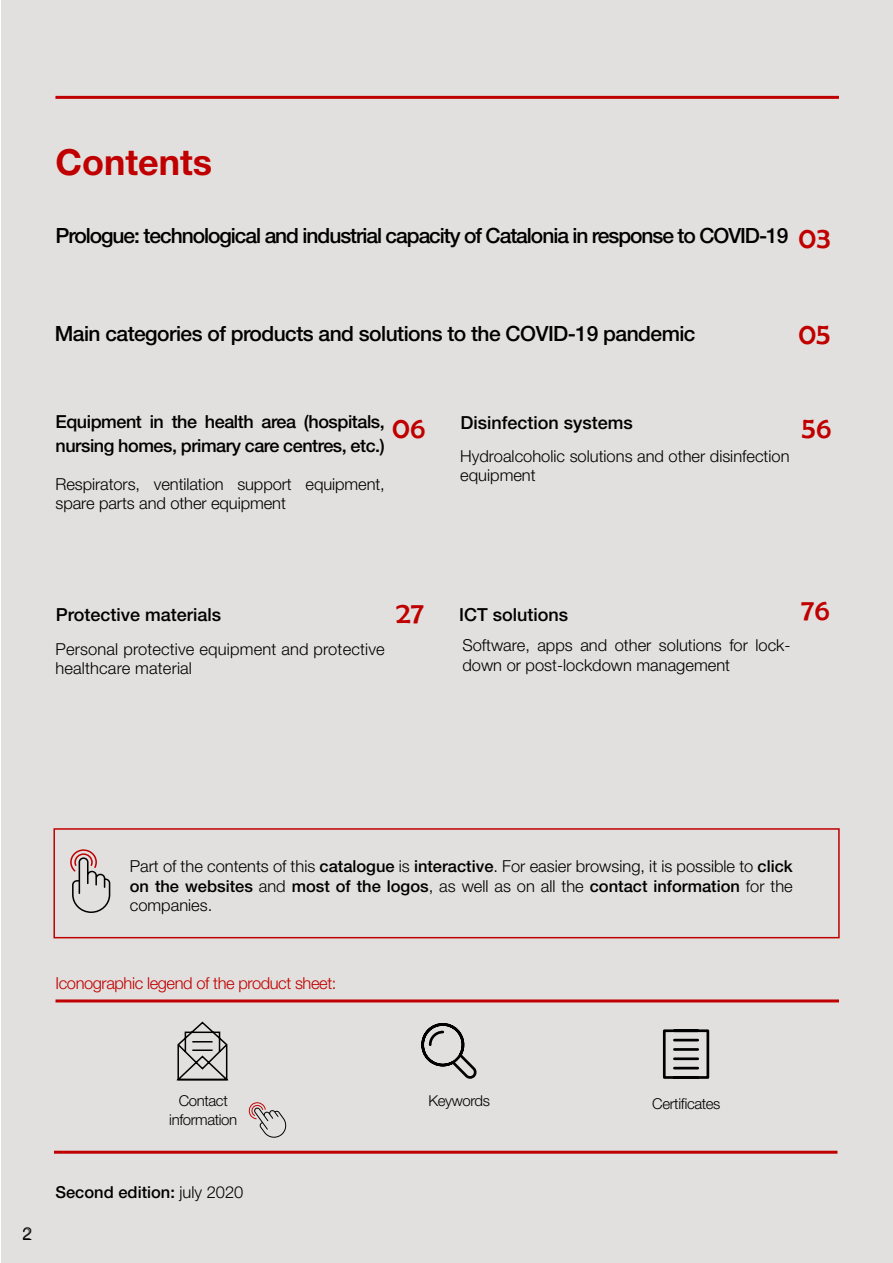
<style>
.page{position:relative;width:893px;height:1263px;background:#fff}
.page>*{position:absolute;margin:0;border:0;box-sizing:border-box;transform-origin:0 0}
.t1{font:700 36px "Helvetica Neue LT Std";color:#c00000}
.t2{font:30px "Berlin Sans FB";color:#c00000}
.t3{font:500 21px "Helvetica Neue LT Std";letter-spacing:-.05em;color:#000}
.t4{font:500 21px "Helvetica Neue LT Std";letter-spacing:-.025em;color:#000}
.t5{font:500 18px/24px "Helvetica Neue LT Std";letter-spacing:-.025em;color:#000}
.t6{font:500 18px "Helvetica Neue LT Std";color:#000}
.t7{font:300 18px "Helvetica Neue LT Std";color:#000}
.t8{font:300 16.5px/19.5px "Helvetica Neue LT Std";color:#000}
.t9{font:300 16.5px "Helvetica Neue LT Std";letter-spacing:-.025em;color:#c00000}
.t10{font:500 16.5px "Helvetica Neue LT Std";color:#000}
.t11{font:300 15px/19.5px "Helvetica Neue LT Std";letter-spacing:-.025em;color:#000;text-align:center}
.s1{font-family:"Berlin Sans FB";font-weight:400;font-size:30px;color:#c00000}
.s2{font-weight:500}
.s3{font-weight:300}
</style>
<div class="page">
<div style="left:1px;top:0;width:892px;height:1263px;background:#e1e0de"></div>
<hr style="left:56px;top:999px;width:783px;height:3px;background:#c00000">
<hr style="left:54px;top:1151px;width:783px;height:3px;background:#c00000">
<svg style="left:176px;top:1021px;width:53px;height:60px"></svg>
<svg style="left:421px;top:1023px;width:56px;height:56px"></svg>
<svg style="left:662px;top:1029px;width:48px;height:50px"></svg>
<hr style="left:55px;top:96px;width:784px;height:3px;background:#c00000">
<svg style="left:248px;top:1102px;width:39px;height:36px"></svg>
<svg style="left:70px;top:849px;width:40px;height:64px"></svg>
<div style="left:53px;top:828px;width:787px;height:110px;border:2px solid #c00000"></div>
<h1 class="t1" style="left:56px;top:139px;width:158px">Contents</h1>
<p class="t3" style="left:55px;top:222px;width:777px">Prologue: technological and industrial capacity of Catalonia in response to COVID-19 <span class="s1">03</span></p>
<p class="t4" style="left:55px;top:321px;width:642px">Main categories of products and solutions to the COVID-19 pandemic</p>
<h2 class="t2" style="left:799px;top:317px;width:34px">05</h2>
<p class="t5" style="left:56px;top:410px;width:331px">Equipment in the health area (hospitals, nursing homes, primary care centres, etc.)</p>
<p class="t8" style="left:56px;top:474px;width:331px">Respirators, ventilation support equipment, spare parts and other equipment</p>
<h2 class="t2" style="left:392px;top:411px;width:35px">06</h2>
<p class="t6" style="left:461px;top:411px;width:174px">Disinfection systems</p>
<p class="t8" style="left:460px;top:446px;width:331px">Hydroalcoholic solutions and other disinfection equipment</p>
<h2 class="t2" style="left:802px;top:411px;width:31px">56</h2>
<p class="t6" style="left:56px;top:604px;width:167px">Protective materials</p>
<p class="t8" style="left:55px;top:639px;width:331px">Personal protective equipment and protective healthcare material</p>
<h2 class="t2" style="left:396px;top:596px;width:29px">27</h2>
<p class="t6" style="left:459px;top:604px;width:111px">ICT solutions</p>
<p class="t8" style="left:462px;top:635px;width:330px">Software, apps and other solutions for lock&shy;down or post-lockdown management</p>
<h2 class="t2" style="left:801px;top:593px;width:30px">76</h2>
<p class="t8" style="left:130px;top:856px;width:664px;text-align:justify">Part of the contents of this <span class="s2">catalogue</span> is <span class="s2">interactive</span>. For easier browsing, it is possible to <span class="s2">click on the websites</span> and <span class="s2">most of the logos</span>, as well as on all the <span class="s2">contact information</span> for the companies.</p>
<p class="t9" style="left:56px;top:973px;width:282px">Iconographic legend of the product sheet:</p>
<p class="t7" style="left:22px;top:1222px;width:12px">2</p>
<p class="t11" style="left:22px;top:1223px;width:10px">2</p>
<p class="t11" style="left:169px;top:1090px;width:69px">Contact information</p>
<p class="t11" style="left:428px;top:1090px;width:63px">Keywords</p>
<p class="t11" style="left:652px;top:1094px;width:70px">Certificates</p>
<p class="t10" style="left:55px;top:1182px;width:189px">Second edition: <span class="s3">july 2020</span></p>
</div>
